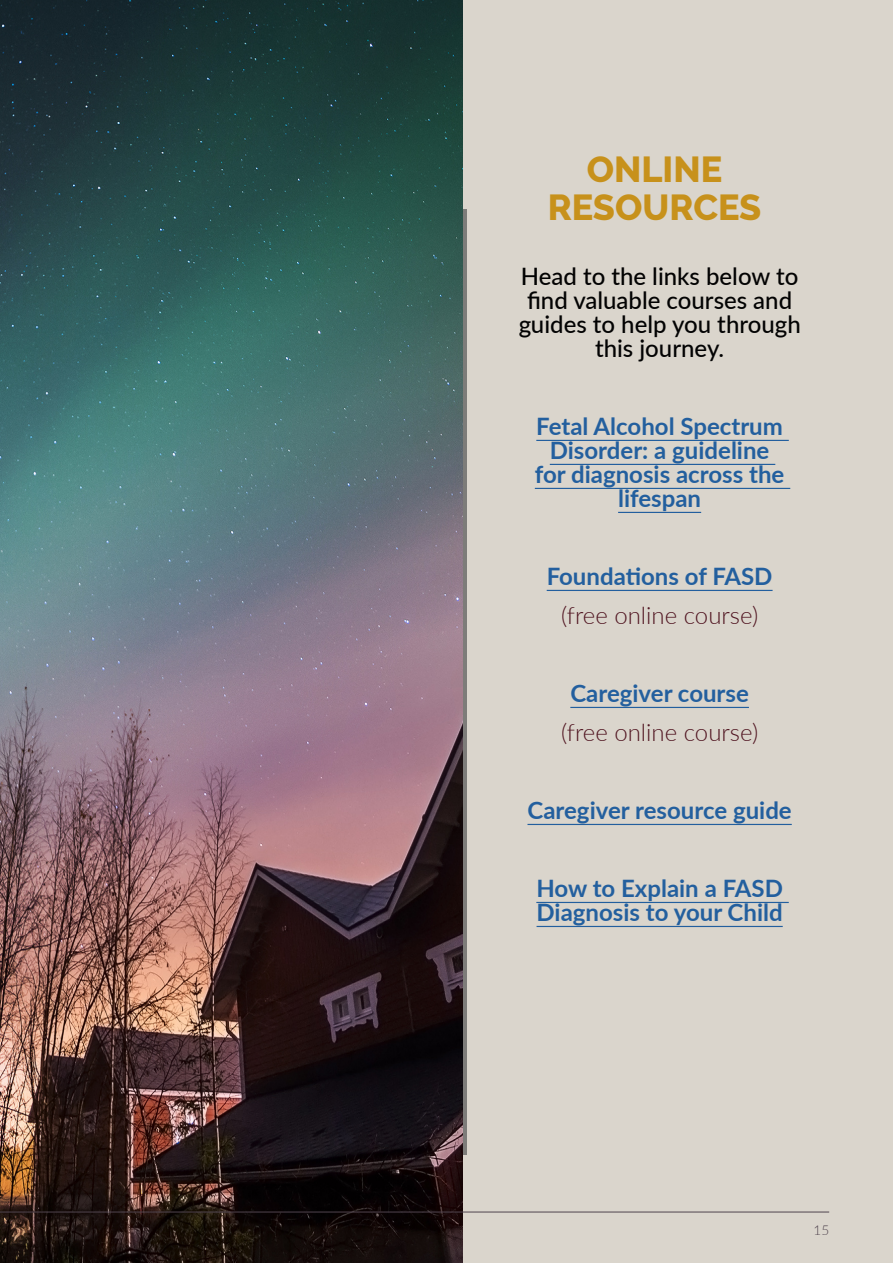
<style>
.page{position:relative;width:893px;height:1263px;background:#dad5cc}
.page>*{position:absolute;margin:0;border:0;box-sizing:border-box;transform-origin:0 0}
.t1{font:800 36px/37.5px "Raleway";color:#c7911b;text-align:center}
.t2{font:700 24px/24px "Lato";color:#215e9e;text-align:center}
.t3{font:500 24px/24px "Lato";color:#000;text-align:center}
.t4{font:300 24px "Lato";color:#4f131f}
.t5{font:300 13.5px "Lato";color:#50444e}
</style>
<div class="page">
<img style="left:0;top:0;width:462px;height:1263px">
<hr style="left:0;top:1212px;width:829px;height:1px;background:#50444e">
<hr style="left:536px;top:440px;width:253px;height:1px;background:#215e9e">
<hr style="left:550px;top:464px;width:225px;height:1px;background:#215e9e">
<hr style="left:535px;top:488px;width:255px;height:1px;background:#215e9e">
<hr style="left:618px;top:512px;width:83px;height:1px;background:#215e9e">
<hr style="left:547px;top:590px;width:226px;height:1px;background:#215e9e">
<hr style="left:570px;top:707px;width:179px;height:1px;background:#215e9e">
<hr style="left:527px;top:824px;width:265px;height:1px;background:#215e9e">
<hr style="left:536px;top:902px;width:253px;height:1px;background:#215e9e">
<hr style="left:537px;top:926px;width:246px;height:1px;background:#215e9e">
<h1 class="t1" style="left:548px;top:151px;width:215px">ONLINE<br>RESOURCES</h1>
<p class="t3" style="left:518px;top:263px;width:284px">Head to the links below to find valuable courses and guides to help you through this journey.</p>
<p class="t2" style="left:535px;top:413px;width:251px">Fetal Alcohol Spectrum<br>Disorder: a guideline for diagnosis across the lifespan</p>
<p class="t2" style="left:547px;top:563px;width:227px">Foundations of FASD</p>
<p class="t4" style="left:561px;top:599px;width:199px">(free online course)</p>
<p class="t2" style="left:570px;top:680px;width:180px">Caregiver course</p>
<p class="t4" style="left:561px;top:716px;width:199px">(free online course)</p>
<p class="t2" style="left:527px;top:797px;width:266px">Caregiver resource guide</p>
<p class="t2" style="left:536px;top:875px;width:248px;text-align:left">How to Explain a FASD<br>Diagnosis to your Child</p>
<p class="t5" style="left:813px;top:1220px;width:17px">15</p>
</div>
